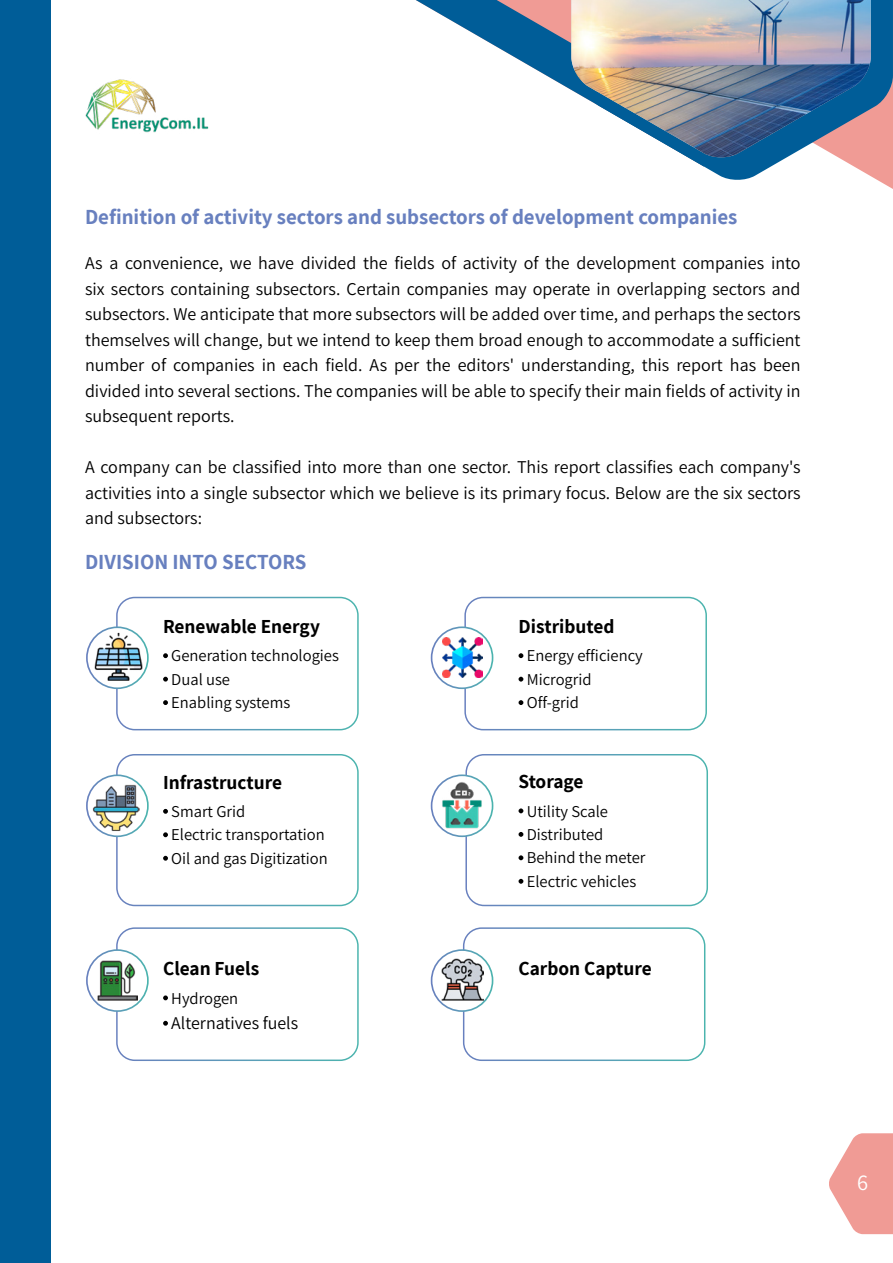
<style>
.page{position:relative;width:893px;height:1263px;background:#fff}
.page>*{position:absolute;margin:0;border:0;box-sizing:border-box;transform-origin:0 0}
.t1{font:22.5px "Assistant";color:#fff}
.t2{font:700 21px "Assistant";color:#6880bf}
.t3{font:700 19.35px "Assistant";color:#000}
.t4{font:700 19.35px "Assistant";letter-spacing:-.02em;color:#000}
.t5{font:18px/25.5px "Assistant";color:#000;text-align:justify}
.t6{font:17.85px "Assistant";color:#000}
.t7{font:16.5px/23.4px "Assistant";color:#000}
</style>
<div class="page">
<img style="left:85px;top:79px;width:124px;height:54px">
<svg style="left:703px;top:0;width:190px;height:181px"></svg>
<svg style="left:416px;top:0;width:308px;height:166px"></svg>
<img style="left:571px;top:0;width:300px;height:159px">
<div style="left:0;top:0;width:51px;height:1263px;background:#005d98"></div>
<div style="left:116px;top:597px;width:243px;height:133px;border:1px solid #fff;border-radius:18px"></div>
<div style="left:465px;top:754px;width:243px;height:152px;border:1px solid #fff;border-radius:18px"></div>
<div style="left:116px;top:927px;width:243px;height:134px;border:1px solid #fff;border-radius:18px"></div>
<div style="left:463px;top:927px;width:242px;height:134px;border:1px solid #fff;border-radius:18px"></div>
<svg style="left:163px;top:995px;width:5px;height:5px"></svg>
<svg style="left:163px;top:1021px;width:5px;height:5px"></svg>
<svg style="left:163px;top:653px;width:5px;height:5px"></svg>
<svg style="left:163px;top:677px;width:5px;height:5px"></svg>
<svg style="left:163px;top:700px;width:5px;height:5px"></svg>
<svg style="left:519px;top:653px;width:4px;height:5px"></svg>
<svg style="left:519px;top:677px;width:4px;height:5px"></svg>
<svg style="left:519px;top:700px;width:4px;height:5px"></svg>
<svg style="left:163px;top:809px;width:5px;height:5px"></svg>
<svg style="left:163px;top:832px;width:5px;height:5px"></svg>
<svg style="left:163px;top:856px;width:5px;height:5px"></svg>
<svg style="left:519px;top:808px;width:4px;height:5px"></svg>
<svg style="left:519px;top:832px;width:4px;height:5px"></svg>
<svg style="left:519px;top:855px;width:4px;height:5px"></svg>
<svg style="left:519px;top:879px;width:4px;height:5px"></svg>
<div style="left:116px;top:754px;width:243px;height:152px;border:1px solid #fff;border-radius:18px"></div>
<div style="left:464px;top:597px;width:243px;height:133px;border:1px solid #fff;border-radius:18px"></div>
<svg style="left:87px;top:627px;width:61px;height:61px"></svg>
<img style="left:94px;top:633px;width:48px;height:48px">
<div style="left:86px;top:626px;width:63px;height:63px;border:2px solid #fff;border-radius:50%"></div>
<svg style="left:87px;top:775px;width:61px;height:61px"></svg>
<img style="left:93px;top:784px;width:47px;height:47px">
<div style="left:86px;top:774px;width:63px;height:63px;border:2px solid #fff;border-radius:50%"></div>
<svg style="left:87px;top:950px;width:61px;height:61px"></svg>
<div style="left:86px;top:949px;width:63px;height:63px;border:2px solid #fff;border-radius:50%"></div>
<svg style="left:432px;top:627px;width:61px;height:61px"></svg>
<div style="left:431px;top:626px;width:62px;height:63px;border:2px solid #fff;border-radius:50%"></div>
<svg style="left:432px;top:775px;width:61px;height:61px"></svg>
<div style="left:431px;top:774px;width:62px;height:63px;border:2px solid #fff;border-radius:50%"></div>
<svg style="left:432px;top:950px;width:61px;height:61px"></svg>
<div style="left:431px;top:949px;width:62px;height:63px;border:2px solid #fff;border-radius:50%"></div>
<img style="left:97px;top:960px;width:40px;height:40px">
<img style="left:442px;top:638px;width:40px;height:40px">
<img style="left:436px;top:779px;width:52px;height:51px">
<img style="left:441px;top:959px;width:42px;height:42px">
<svg style="left:829px;top:1133px;width:64px;height:101px"></svg>
<p class="t2" style="left:85px;top:203px;width:654px">Definition of activity sectors and subsectors of development companies</p>
<p class="t5" style="left:85px;top:249px;width:717px">As a convenience, we have divided the fields of activity of the development companies into six sectors containing subsectors. Certain companies may operate in overlapping sectors and subsectors. We anticipate that more subsectors will be added over time, and perhaps the sectors themselves will change, but we intend to keep them broad enough to accommodate a sufficient number of companies in each field. As per the editors' understanding, this report has been divided into several sections. The companies will be able to specify their main fields of activity in subsequent reports.</p>
<p class="t5" style="left:85px;top:453px;width:717px">A company can be classified into more than one sector. This report classifies each company's activities into a single subsector which we believe is its primary focus. Below are the six sectors and subsectors:</p>
<p class="t2" style="left:85px;top:548px;width:223px">DIVISION INTO SECTORS</p>
<p class="t3" style="left:163px;top:613px;width:158px">Renewable Energy</p>
<p class="t7" style="left:171px;top:643px;width:169px">Generation technologies<br>Dual use<br>Enabling systems</p>
<p class="t3" style="left:163px;top:769px;width:120px">Infrastructure</p>
<p class="t7" style="left:171px;top:799px;width:158px">Smart Grid<br>Electric transportation<br>Oil and gas Digitization</p>
<p class="t3" style="left:163px;top:955px;width:98px">Clean Fuels</p>
<p class="t7" style="left:171px;top:985px;width:69px">Hydrogen</p>
<p class="t6" style="left:171px;top:1011px;width:128px">Alternatives fuels</p>
<p class="t3" style="left:519px;top:613px;width:97px">Distributed</p>
<p class="t7" style="left:527px;top:643px;width:118px">Energy efficiency<br>Microgrid<br>Off-grid</p>
<p class="t4" style="left:519px;top:768px;width:66px">Storage</p>
<p class="t7" style="left:527px;top:798px;width:120px">Utility Scale<br>Distributed<br>Behind the meter<br>Electric vehicles</p>
<p class="t3" style="left:519px;top:955px;width:135px">Carbon Capture</p>
<p class="t1" style="left:857px;top:1167px;width:13px">6</p>
</div>
